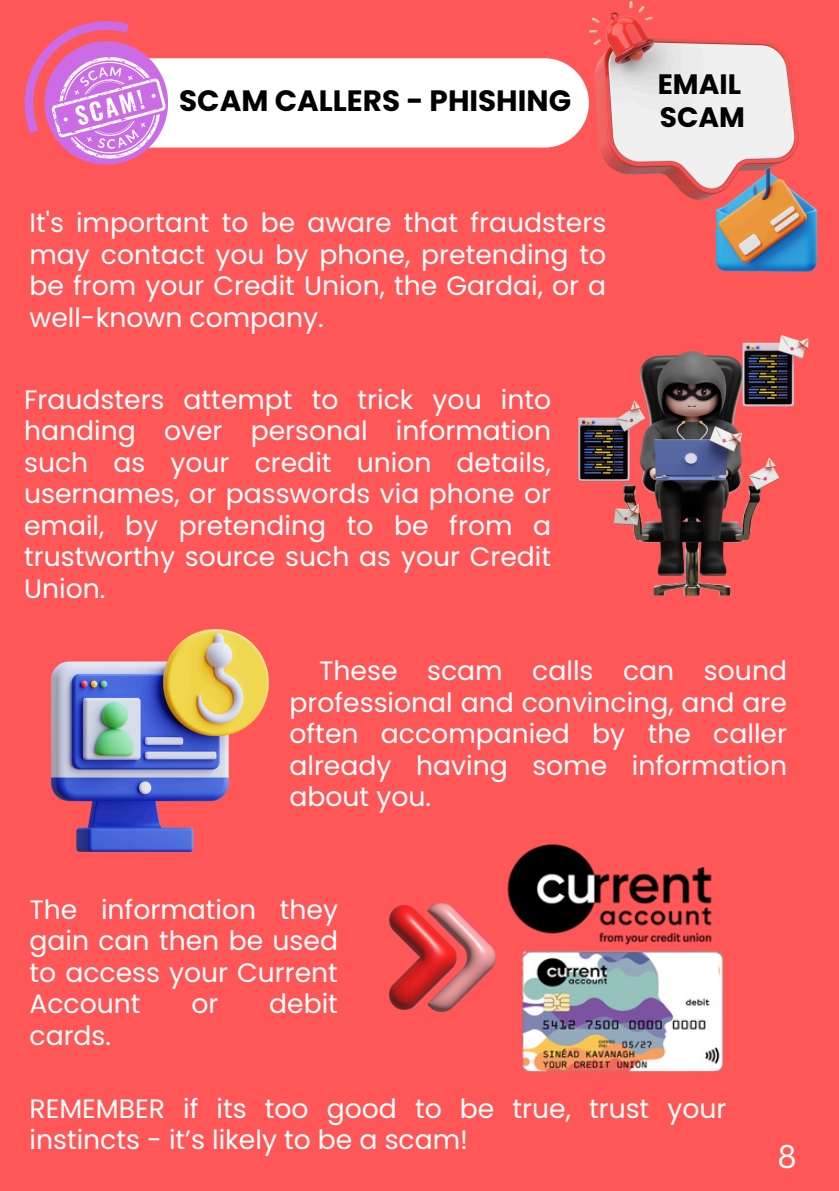
<style>
.page{position:relative;width:839px;height:1191px;background:#fff}
.page>*{position:absolute;margin:0;border:0;box-sizing:border-box;transform-origin:0 0}
.t1{font:32px "Canva Sans";color:#fff}
.t2{font:700 29.4px "Poppins";color:#000}
.t3{font:700 28px/32.8px "Poppins";color:#000}
.t4{font:26.6px/31.6px "Poppins";color:#fff;text-align:justify}
</style>
<div class="page">
<div style="left:0;top:0;width:838px;height:1191px;background:#ff5757"></div>
<div style="left:168px;top:58px;width:421px;height:90px;background:#fff"></div>
<svg style="left:25px;top:21px;width:143px;height:144px"></svg>
<img style="left:579px;top:336px;width:229px;height:259px">
<img style="left:389px;top:904px;width:106px;height:108px">
<img style="left:507px;top:844px;width:205px;height:94px">
<img style="left:716px;top:195px;width:100px;height:76px">
<img style="left:589px;top:2px;width:209px;height:198px">
<img style="left:51px;top:630px;width:218px;height:222px">
<img style="left:522px;top:938px;width:202px;height:135px">
<div style="left:668px;top:955px;width:51px;height:33px;background:#fff"></div>
<p class="t2" style="left:179px;top:80px;width:393px">SCAM CALLERS - PHISHING</p>
<p class="t4" style="left:30px;top:207px;width:578px">It's important to be aware that fraudsters may contact you by phone, pretending to be from your Credit Union, the Gardai, or a well-known company.</p>
<p class="t4" style="left:24px;top:384px;width:528px">Fraudsters attempt to trick you into handing over personal information such as your credit union details, usernames, or passwords via phone or email, by pretending to be from a trustworthy source such as your Credit Union.</p>
<p class="t3" style="left:657px;top:68px;width:89px">EMAIL<br>SCAM</p>
<h3 class="t4" style="left:289px;top:655px;width:499px;text-indent:30px">These scam calls can sound professional and convincing, and are often accompanied by the caller already having some information about you.</h3>
<p class="t4" style="left:30px;top:894px;width:310px">The information they gain can then be used to access your Current Account</p>
<p class="t4" style="left:191px;top:988px;width:28px">or</p>
<p class="t4" style="left:269px;top:988px;width:70px">debit</p>
<p class="t4" style="left:30px;top:1020px;width:83px">cards.</p>
<h1 class="t4" style="left:30px;top:1093px;width:698px">REMEMBER if its too good to be true, trust your instincts - it’s likely to be a scam!</h1>
<p class="t1" style="left:777px;top:1134px;width:21px">8</p>
</div>
